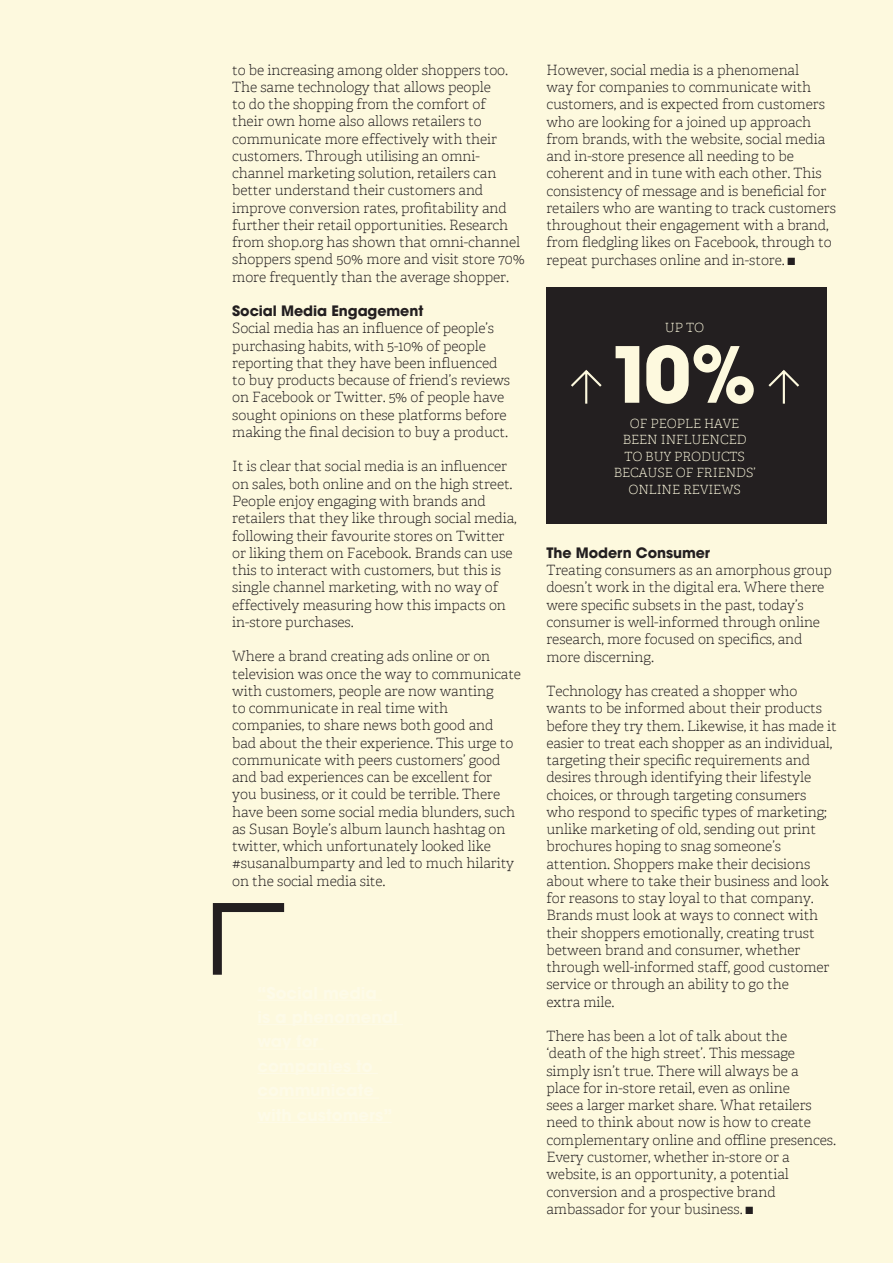
<style>
.page{position:relative;width:893px;height:1263px;background:#fdf9de}
.page>*{position:absolute;margin:0;border:0;box-sizing:border-box;transform-origin:0 0}
.t1{font:700 76.65px "Avant Garde";color:#fdf9de}
.t2{font:100 14.25px/17.2px "Adelle";letter-spacing:-.005em;color:#231f20}
.t3{font:700 14.25px "Avant Garde";letter-spacing:-.005em;color:#231f20}
.t4{font:100 12.75px/16.5px "Adelle";letter-spacing:-.005em;color:#fdf9de;text-align:center}
</style>
<div class="page">
<div style="left:546px;top:287px;width:280px;height:237px;background:#231f20"></div>
<svg style="left:571px;top:369px;width:31px;height:35px"></svg>
<svg style="left:768px;top:369px;width:32px;height:35px"></svg>
<div style="left:71px;top:902px;width:375px;height:257px;background:#fdf9de"></div>
<div style="left:232px;top:1108px;width:214px;height:155px;background:#fdf9de"></div>
<div style="left:71px;top:1159px;width:161px;height:104px;background:#fdf9de"></div>
<hr style="left:257px;top:1000px;width:125px;height:1px;background:#fdfbe8">
<hr style="left:257px;top:1024px;width:146px;height:1px;background:#fdfbe8">
<hr style="left:257px;top:1049px;width:66px;height:1px;background:#fdfbe8">
<hr style="left:257px;top:1073px;width:121px;height:1px;background:#fdfbe8">
<hr style="left:257px;top:1097px;width:122px;height:1px;background:#fdfbe8">
<hr style="left:257px;top:1122px;width:135px;height:1px;background:#fdfbe8">
<svg style="left:208px;top:898px;width:85px;height:86px;background:#d9d5be"></svg>
<svg style="left:788px;top:257px;width:7px;height:8px"></svg>
<svg style="left:746px;top:1206px;width:7px;height:8px"></svg>
<p class="t2" style="left:232px;top:61px;width:294px">to be increasing among older shoppers too.<br>The same technology that allows people<br>to do the shopping from the comfort of<br>their own home also allows retailers to communicate more effectively with their customers. Through utilising an omni&shy;channel marketing solution, retailers can better understand their customers and improve conversion rates, profitability and further their retail opportunities. Research from shop.org has shown that omni-channel shoppers spend 50% more and visit store 70% more frequently than the average shopper.</p>
<p class="t3" style="left:232px;top:302px;width:193px">Social Media Engagement</p>
<p class="t2" style="left:232px;top:320px;width:280px">Social media has an influence of people’s purchasing habits, with 5-10% of people reporting that they have been influenced to buy products because of friend’s reviews on Facebook or Twitter. 5% of people have sought opinions on these platforms before making the final decision to buy a product.</p>
<p class="t2" style="left:232px;top:458px;width:286px">It is clear that social media is an influencer on sales, both online and on the high street.<br>People enjoy engaging with brands and retailers that they like through social media, following their favourite stores on Twitter or liking them on Facebook. Brands can use this to interact with customers, but this is single channel marketing, with no way of effectively measuring how this impacts on in-store purchases.</p>
<p class="t2" style="left:232px;top:648px;width:290px">Where a brand creating ads online or on television was once the way to communicate with customers, people are now wanting<br>to communicate in real time with companies, to share news both good and bad about the their experience. This urge to communicate with peers customers’ good and bad experiences can be excellent for<br>you business, or it could be terrible. There have been some social media blunders, such as Susan Boyle’s album launch hashtag on twitter, which unfortunately looked like #susanalbumparty and led to much hilarity on the social media site.</p>
<p class="t2" style="left:546px;top:61px;width:291px">However, social media is a phenomenal<br>way for companies to communicate with customers, and is expected from customers who are looking for a joined up approach from brands, with the website, social media and in-store presence all needing to be coherent and in tune with each other. This consistency of message and is beneficial for retailers who are wanting to track customers throughout their engagement with a brand, from fledgling likes on Facebook, through to repeat purchases online and in-store.</p>
<p class="t4" style="left:665px;top:320px;width:41px">UP TO</p>
<h1 class="t1" style="left:608px;top:325px;width:150px">10%</h1>
<p class="t4" style="left:614px;top:415px;width:143px">OF PEOPLE HAVE<br>BEEN INFLUENCED<br>TO BUY PRODUCTS<br>BECAUSE OF FRIENDS’<br>ONLINE REVIEWS</p>
<p class="t3" style="left:546px;top:543px;width:165px">The Modern Consumer</p>
<p class="t2" style="left:546px;top:562px;width:287px">Treating consumers as an amorphous group doesn’t work in the digital era. Where there were specific subsets in the past, today’s consumer is well-informed through online research, more focused on specifics, and more discerning.</p>
<p class="t2" style="left:546px;top:682px;width:292px">Technology has created a shopper who wants to be informed about their products before they try them. Likewise, it has made it easier to treat each shopper as an individual, targeting their specific requirements and desires through identifying their lifestyle choices, or through targeting consumers who respond to specific types of marketing; unlike marketing of old, sending out print brochures hoping to snag someone’s attention. Shoppers make their decisions about where to take their business and look for reasons to stay loyal to that company.<br>Brands must look at ways to connect with their shoppers emotionally, creating trust between brand and consumer, whether through well-informed staff, good customer service or through an ability to go the<br>extra mile.</p>
<p class="t2" style="left:546px;top:1027px;width:291px">There has been a lot of talk about the<br>‘death of the high street’. This message simply isn’t true. There will always be a<br>place for in-store retail, even as online<br>sees a larger market share. What retailers need to think about now is how to create complementary online and offline presences.<br>Every customer, whether in-store or a website, is an opportunity, a potential conversion and a prospective brand ambassador for your business.</p>
</div>
